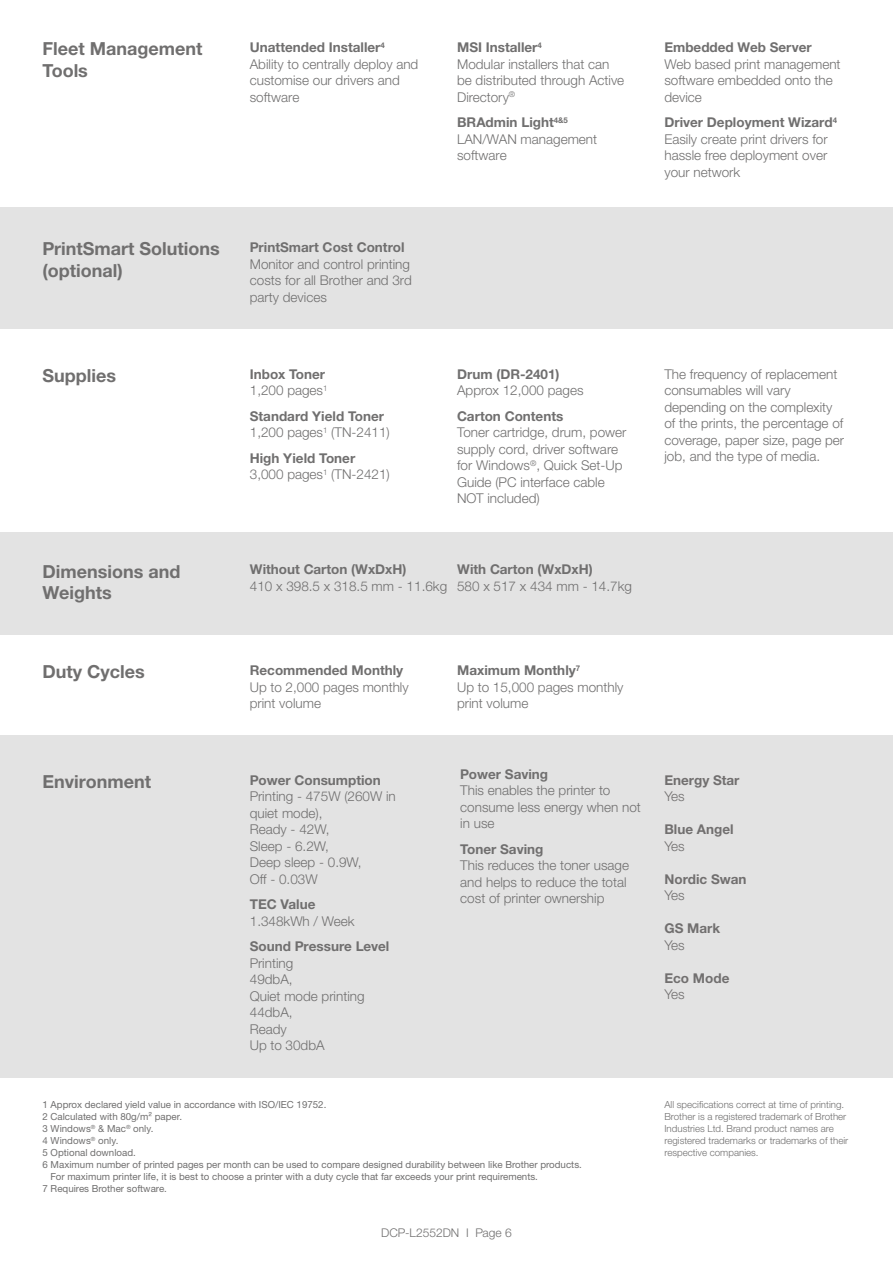
<style>
.page{position:relative;width:893px;height:1263px;background:#fff}
.page>*{position:absolute;margin:0;border:0;box-sizing:border-box;transform-origin:0 0}
.t1{font:700 18px/21.6px "Helvetica Neue LTW1 G";color:#706f6f}
.t2{font:300 13.5px/16.5px "Helvetica Neue LTW1 G";color:#706f6f}
.t3{font:700 13.5px/16.5px "Helvetica Neue LTW1 G";color:#706f6f}
.t4{font:700 13.5px "Helvetica Neue LTW1 G";color:#716f6f}
.t5{font:300 13.5px "Helvetica Neue LTW1 G";letter-spacing:-.05em;color:#716f6f}
.t6{font:300 12px "Helvetica Neue LTW1 G";color:#706f6f}
.t7{font:9.75px "Helvetica Neue LTW1 G";color:#706f6f}
.t8{font:300 9.75px/12px "Helvetica Neue LTW1 G";color:#706f6f}
.s1{font-weight:700}
.s2{font-weight:300}
</style>
<div class="page">
<div style="left:0;top:207px;width:893px;height:121px;background:#e3e3e3"></div>
<div style="left:0;top:532px;width:893px;height:102px;background:#e3e3e3"></div>
<div style="left:0;top:735px;width:893px;height:342px;background:#e3e3e3"></div>
<h1 class="t1" style="left:43px;top:38px;width:161px">Fleet Management<br>Tools</h1>
<p class="t2" style="left:250px;top:39px;width:170px"><span class="s1">Unattended Installer</span><sup>4<br></sup>Ability to centrally deploy and customise our drivers and software</p>
<p class="t2" style="left:457px;top:39px;width:169px"><span class="s1">MSI Installer</span><sup>4<br></sup>Modular installers that can be distributed through Active<br>Directory<sup>®</sup></p>
<p class="t2" style="left:457px;top:114px;width:142px"><span class="s1">BRAdmin Light</span><sup>4&amp;5<br></sup>LAN/WAN management software</p>
<h1 class="t1" style="left:43px;top:238px;width:179px">PrintSmart Solutions (optional)</h1>
<p class="t3" style="left:250px;top:239px;width:156px">PrintSmart Cost Control</p>
<p class="t2" style="left:250px;top:255px;width:163px">Monitor and control printing costs for all Brother and 3rd party devices</p>
<p class="t3" style="left:664px;top:39px;width:149px">Embedded Web Server</p>
<p class="t2" style="left:664px;top:56px;width:178px">Web based print management software embedded onto the device</p>
<p class="t2" style="left:664px;top:114px;width:174px"><span class="s1">Driver Deployment Wizard</span><sup>4<br></sup>Easily create print drivers for hassle free deployment over your network</p>
<h1 class="t1" style="left:43px;top:365px;width:75px">Supplies</h1>
<p class="t3" style="left:250px;top:366px;width:79px">Inbox Toner<br><span class="s2">1,200 pages</span><sup>1</sup></p>
<p class="t2" style="left:250px;top:408px;width:141px"><span class="s1">Standard Yield Toner<br></span>1,200 pages<sup>1</sup> (TN-2411)</p>
<p class="t2" style="left:250px;top:450px;width:141px"><span class="s1">High Yield Toner<br></span>3,000 pages<sup>1</sup> (TN-2421)</p>
<p class="t3" style="left:457px;top:366px;width:104px">Drum (DR-2401)</p>
<p class="t2" style="left:457px;top:382px;width:128px">Approx 12,000 pages</p>
<p class="t3" style="left:457px;top:408px;width:108px">Carton Contents</p>
<p class="t2" style="left:457px;top:424px;width:171px">Toner cartridge, drum, power supply cord, driver software for Windows<sup>®</sup>, Quick Set-Up<br>Guide (PC interface cable<br>NOT included)</p>
<h1 class="t1" style="left:43px;top:560px;width:139px">Dimensions and<br>Weights</h1>
<p class="t3" style="left:250px;top:561px;width:158px">Without Carton (WxDxH)</p>
<p class="t2" style="left:250px;top:578px;width:199px">410 x 398.5 x 318.5 mm - 11.6kg</p>
<p class="t3" style="left:457px;top:561px;width:137px">With Carton (WxDxH)</p>
<p class="t2" style="left:457px;top:578px;width:176px">580 x 517 x 434 mm - 14.7kg</p>
<p class="t2" style="left:664px;top:366px;width:181px">The frequency of replacement consumables will vary depending on the complexity of the prints, the percentage of coverage, paper size, page per job, and the type of media.</p>
<h1 class="t1" style="left:43px;top:661px;width:104px">Duty Cycles</h1>
<p class="t3" style="left:250px;top:662px;width:155px">Recommended Monthly</p>
<p class="t2" style="left:250px;top:678px;width:160px">Up to 2,000 pages monthly print volume</p>
<h1 class="t1" style="left:43px;top:770px;width:110px">Environment</h1>
<p class="t3" style="left:250px;top:771px;width:133px">Power Consumption</p>
<p class="t2" style="left:250px;top:788px;width:148px">Printing - 475W (260W in quiet mode),<br>Ready - 42W,<br>Sleep - 6.2W,<br>Deep sleep - 0.9W,<br>Off - 0.03W</p>
<p class="t3" style="left:250px;top:896px;width:67px">TEC Value</p>
<p class="t2" style="left:250px;top:912px;width:106px">1.348kWh / Week</p>
<p class="t3" style="left:250px;top:938px;width:141px">Sound Pressure Level</p>
<p class="t2" style="left:250px;top:954px;width:116px">Printing<br>49dbA,<br>Quiet mode printing<br>44dbA,<br>Ready<br>Up to 30dbA</p>
<p class="t2" style="left:457px;top:662px;width:168px"><span class="s1">Maximum Monthly</span><sup>7<br></sup>Up to 15,000 pages monthly print volume</p>
<p class="t3" style="left:460px;top:766px;width:89px">Power Saving</p>
<p class="t2" style="left:460px;top:782px;width:182px">This enables the printer to consume less energy when not in use</p>
<p class="t3" style="left:460px;top:841px;width:85px">Toner Saving</p>
<p class="t2" style="left:460px;top:857px;width:170px">This reduces the toner usage and helps to reduce the total cost of printer ownership</p>
<p class="t7" style="left:43px;top:1099px;width:285px">1 Approx declared yield value in accordance with ISO/IEC 19752.</p>
<p class="t7" style="left:43px;top:1111px;width:141px">2 Calculated with 80g/m² paper.</p>
<p class="t7" style="left:43px;top:1123px;width:113px">3 Windows<sup>®</sup> &amp; Mac<sup>®</sup> only.</p>
<p class="t7" style="left:43px;top:1135px;width:77px">4 Windows<sup>®</sup> only.</p>
<p class="t7" style="left:43px;top:1147px;width:95px">5 Optional download.</p>
<p class="t7" style="left:43px;top:1159px;width:541px">6 Maximum number of printed pages per month can be used to compare designed durability between like Brother products.</p>
<p class="t7" style="left:51px;top:1171px;width:489px">For maximum printer life, it is best to choose a printer with a duty cycle that far exceeds your print requirements.</p>
<p class="t7" style="left:43px;top:1183px;width:126px">7 Requires Brother software.</p>
<p class="t6" style="left:381px;top:1226px;width:132px">DCP-L2552DN I Page 6</p>
<p class="t4" style="left:664px;top:771px;width:77px">Energy Star</p>
<p class="t5" style="left:664px;top:788px;width:22px">Yes</p>
<p class="t4" style="left:664px;top:821px;width:71px">Blue Angel</p>
<p class="t5" style="left:664px;top:837px;width:22px">Yes</p>
<p class="t4" style="left:664px;top:870px;width:84px">Nordic Swan</p>
<p class="t5" style="left:664px;top:887px;width:22px">Yes</p>
<p class="t4" style="left:664px;top:920px;width:57px">GS Mark</p>
<p class="t5" style="left:664px;top:936px;width:22px">Yes</p>
<p class="t4" style="left:664px;top:969px;width:66px">Eco Mode</p>
<p class="t5" style="left:664px;top:986px;width:22px">Yes</p>
<p class="t8" style="left:664px;top:1099px;width:185px">All specifications correct at time of printing.<br>Brother is a registered trademark of Brother Industries Ltd. Brand product names are registered trademarks or trademarks of their respective companies.</p>
</div>
